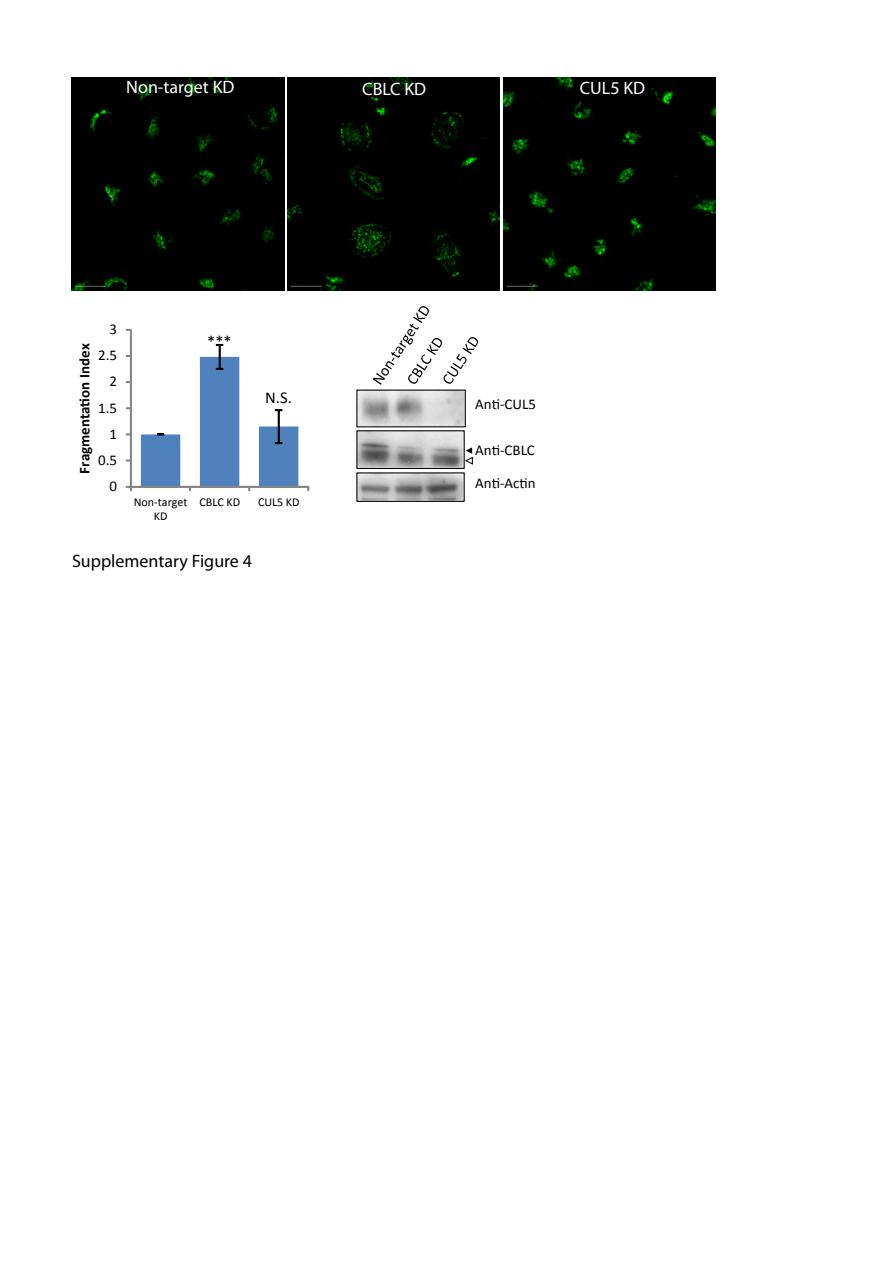
<style>
.page{position:relative;width:893px;height:1263px;background:#fff}
.page>*{position:absolute;margin:0;border:0;box-sizing:border-box;transform-origin:0 0}
.t1{font:18px "Myriad Pro";color:#fff}
.t2{font:18px "Myriad Pro";color:#000}
.t3{font:16.5px "Calibri";color:#000}
.t4{font:15px "Calibri";color:#000}
.t5{font:700 15px "Calibri";color:#000}
.t6{font:12px/14.5px "Calibri";color:#000;text-align:center}
</style>
<div class="page">
<div style="left:72px;top:78px;width:212px;height:212px;background:#000"></div>
<img style="left:287px;top:78px;width:213px;height:212px">
<img style="left:503px;top:78px;width:213px;height:212px">
<div style="left:130px;top:330px;width:2px;height:157px;border:1px solid #868686"></div>
<div style="left:131px;top:486px;width:177px;height:1px;border:1px solid #868686"></div>
<svg style="left:141px;top:344px;width:157px;height:147px"></svg>
<svg style="left:126px;top:486px;width:6px;height:5px"></svg>
<svg style="left:465px;top:447px;width:8px;height:18px"></svg>
<img style="left:358px;top:474px;width:105px;height:26px">
<div style="left:356px;top:472px;width:109px;height:30px;border:1px solid #000"></div>
<img style="left:358px;top:432px;width:105px;height:35px">
<div style="left:356px;top:430px;width:109px;height:39px;border:1px solid #000"></div>
<img style="left:358px;top:392px;width:106px;height:33px">
<svg style="left:373px;top:306px;width:105px;height:79px"></svg>
<p class="t1" style="left:126px;top:76px;width:110px">Non-target KD</p>
<p class="t1" style="left:362px;top:78px;width:65px">CBLC KD</p>
<p class="t1" style="left:580px;top:77px;width:67px">CUL5 KD</p>
<p class="t4" style="left:110px;top:320px;width:9px">3</p>
<p class="t5" style="left:75px;top:474px;width:132px;rotate:-90deg">Fragmentation Index</p>
<p class="t4" style="left:98px;top:346px;width:20px">2.5</p>
<p class="t4" style="left:110px;top:372px;width:9px">2</p>
<p class="t4" style="left:98px;top:398px;width:20px">1.5</p>
<p class="t4" style="left:110px;top:424px;width:9px">1</p>
<p class="t4" style="left:98px;top:450px;width:20px">0.5</p>
<p class="t4" style="left:110px;top:477px;width:9px">0</p>
<p class="t3" style="left:207px;top:331px;width:26px">***</p>
<p class="t3" style="left:265px;top:387px;width:28px">N.S.</p>
<p class="t6" style="left:134px;top:495px;width:55px">Non-target<br>KD</p>
<p class="t6" style="left:199px;top:495px;width:42px">CBLC KD</p>
<p class="t6" style="left:258px;top:495px;width:43px">CUL5 KD</p>
<p class="t4" style="left:475px;top:395px;width:62px">Anti-CUL5</p>
<p class="t4" style="left:475px;top:440px;width:61px">Anti-CBLC</p>
<p class="t4" style="left:475px;top:473px;width:62px">Anti-Actin</p>
<p class="t2" style="left:72px;top:550px;width:182px">Supplementary Figure 4</p>
</div>
